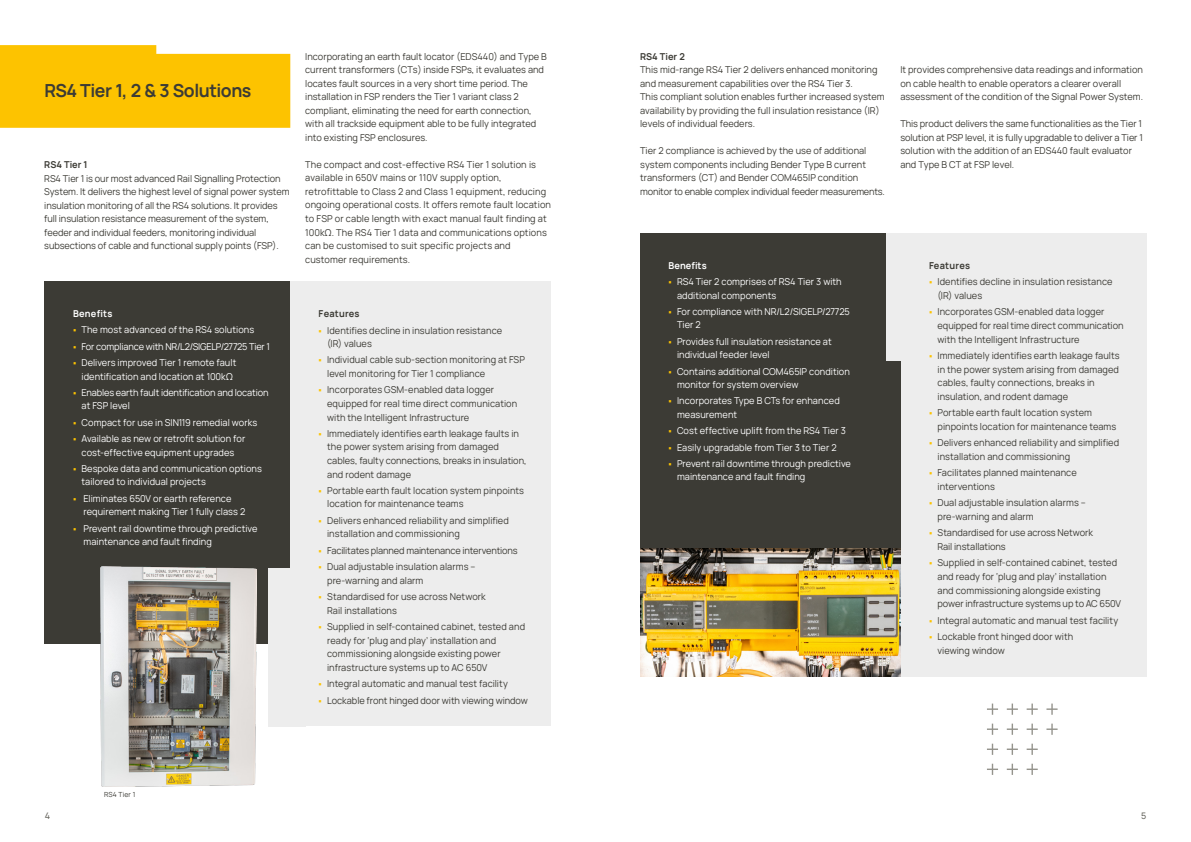
<style>
.page{position:relative;width:1191px;height:842px;background:#fff}
.page>*{position:absolute;margin:0;border:0;box-sizing:border-box;transform-origin:0 0}
.t1{font:700 18px "Manrope";letter-spacing:-.025em;color:#3c3b35}
.t2{font:9.6px/13.6px "Manrope";letter-spacing:.005em;color:#3c3b35;scale:.96 1}
.t3{font:700 9.6px "Manrope";letter-spacing:.025em;color:#3c3b35;scale:.96 1}
.t4{font:9.5px/13.5px "Manrope";color:#3c3b35}
.t5{font:9.5px/16.3px "Manrope";letter-spacing:.005em;color:#fff}
.t6{font:700 9.5px "Manrope";color:#3c3b35}
.t7{font:700 9.5px "Manrope";letter-spacing:.015em;color:#fff}
.t8{font:700 9.5px "Manrope";letter-spacing:.02em;color:#3c3b35}
.t9{font:500 9px "Manrope";color:#6a6962}
.t10{font:7px "Manrope";letter-spacing:.02em;color:#3c3b35}
</style>
<div class="page">
<div style="left:878px;top:361px;width:22px;height:188px;background:#3c3b35"></div>
<div style="left:885px;top:233px;width:23px;height:128px;background:#ededed"></div>
<div style="left:0;top:45px;width:290px;height:83px;background:#fdc300"></div>
<div style="left:640px;top:233px;width:245px;height:316px;background:#3c3b35"></div>
<div style="left:900px;top:233px;width:246px;height:443px;background:#ededed"></div>
<div style="left:290px;top:281px;width:261px;height:445px;background:#ededed"></div>
<div style="left:268px;top:567px;width:37px;height:159px;background:#ededed"></div>
<div style="left:45px;top:561px;width:223px;height:83px;background:#3c3b35"></div>
<div style="left:45px;top:281px;width:245px;height:287px;background:#3c3b35"></div>
<svg style="left:987px;top:703px;width:11px;height:12px"></svg>
<svg style="left:1026px;top:703px;width:11px;height:12px"></svg>
<svg style="left:1046px;top:703px;width:11px;height:12px"></svg>
<svg style="left:1006px;top:703px;width:12px;height:12px"></svg>
<svg style="left:1006px;top:724px;width:12px;height:11px"></svg>
<svg style="left:1026px;top:724px;width:11px;height:11px"></svg>
<svg style="left:1046px;top:724px;width:11px;height:11px"></svg>
<svg style="left:987px;top:724px;width:11px;height:11px"></svg>
<svg style="left:987px;top:744px;width:11px;height:11px"></svg>
<svg style="left:987px;top:764px;width:11px;height:11px"></svg>
<svg style="left:1026px;top:744px;width:11px;height:11px"></svg>
<svg style="left:1026px;top:764px;width:11px;height:11px"></svg>
<svg style="left:1006px;top:744px;width:12px;height:11px"></svg>
<svg style="left:1006px;top:764px;width:12px;height:11px"></svg>
<img style="left:640px;top:549px;width:260px;height:128px">
<img style="left:100px;top:567px;width:157px;height:219px">
<h1 class="t1" style="left:45px;top:78px;width:208px">RS4 Tier 1, 2 &amp; 3 Solutions</h1>
<p class="t6" style="left:44px;top:158px;width:45px">RS4 Tier 1</p>
<p class="t4" style="left:44px;top:171px;width:247px">RS4 Tier 1 is our most advanced Rail Signalling Protection System. It delivers the highest level of signal power system insulation monitoring of all the RS4 solutions. It provides full insulation resistance measurement of the system, feeder and individual feeders, monitoring individual subsections of cable and functional supply points (FSP).</p>
<p class="t4" style="left:305px;top:49px;width:243px">Incorporating an earth fault locator (EDS440) and Type B current transformers (CTs) inside FSPs, it evaluates and locates fault sources in a very short time period. The installation in FSP renders the Tier 1 variant class 2 compliant, eliminating the need for earth connection, with all trackside equipment able to be fully integrated into existing FSP enclosures.</p>
<p class="t4" style="left:305px;top:157px;width:247px">The compact and cost-effective RS4 Tier 1 solution is available in 650V mains or 110V supply option, retrofittable to Class 2 and Class 1 equipment, reducing ongoing operational costs. It offers remote fault location to FSP or cable length with exact manual fault finding at 100kΩ. The RS4 Tier 1 data and communications options can be customised to suit specific projects and customer requirements.</p>
<p class="t7" style="left:73px;top:307px;width:41px">Benefits</p>
<p class="t5" style="left:81px;top:321px;width:190px">The most advanced of the RS4 solutions<br>For compliance with NR/L2/SIGELP/27725 Tier 1<br>Delivers improved Tier 1 remote fault</p>
<p class="t5" style="left:81px;top:367px;width:188px">identification and location at 100kΩ<br>Enables earth fault identification and location</p>
<p class="t5" style="left:81px;top:397px;width:177px">at FSP level<br>Compact for use in SIN119 remedial works<br>Available as new or retrofit solution for</p>
<p class="t5" style="left:81px;top:443px;width:182px">cost-effective equipment upgrades<br>Bespoke data and communication options</p>
<p class="t5" style="left:81px;top:473px;width:151px">tailored to individual projects<br>Eliminates 650V or earth reference</p>
<p class="t5" style="left:84px;top:503px;width:175px">requirement making Tier 1 fully class 2<br>Prevent rail downtime through predictive</p>
<p class="t5" style="left:84px;top:533px;width:130px">maintenance and fault finding</p>
<p class="t8" style="left:319px;top:307px;width:42px">Features</p>
<p class="t4" style="left:327px;top:323px;width:176px">Identifies decline in insulation resistance (IR) values</p>
<p class="t4" style="left:327px;top:353px;width:199px">Individual cable sub-section monitoring at FSP level monitoring for Tier 1 compliance</p>
<p class="t4" style="left:327px;top:383px;width:192px">Incorporates GSM-enabled data logger equipped for real time direct communication with the Intelligent Infrastructure</p>
<p class="t4" style="left:327px;top:426px;width:201px">Immediately identifies earth leakage faults in the power system arising from damaged cables, faulty connections, breaks in insulation, and rodent damage</p>
<p class="t4" style="left:327px;top:483px;width:198px">Portable earth fault location system pinpoints location for maintenance teams</p>
<p class="t4" style="left:327px;top:513px;width:183px">Delivers enhanced reliability and simplified installation and commissioning</p>
<p class="t4" style="left:327px;top:542px;width:192px;line-height:16.4px">Facilitates planned maintenance interventions<br>Dual adjustable insulation alarms –</p>
<p class="t4" style="left:327px;top:572px;width:160px;line-height:16.4px">pre-warning and alarm<br>Standardised for use across Network</p>
<p class="t4" style="left:327px;top:602px;width:199px;line-height:16.4px">Rail installations<br>Supplied in self-contained cabinet, tested and</p>
<p class="t4" style="left:327px;top:633px;width:175px">ready for ‘plug and play’ installation and commissioning alongside existing power infrastructure systems up to AC 650V</p>
<p class="t4" style="left:327px;top:675px;width:202px;line-height:16.4px">Integral automatic and manual test facility<br>Lockable front hinged door with viewing window</p>
<p class="t9" style="left:45px;top:809px;width:7px">4</p>
<p class="t10" style="left:104px;top:789px;width:33px">RS4 Tier 1</p>
<p class="t6" style="left:640px;top:50px;width:46px">RS4 Tier 2</p>
<p class="t4" style="left:640px;top:63px;width:246px">This mid-range RS4 Tier 2 delivers enhanced monitoring and measurement capabilities over the RS4 Tier 3.<br>This compliant solution enables further increased system availability by providing the full insulation resistance (IR) levels of individual feeders.</p>
<p class="t4" style="left:640px;top:144px;width:246px">Tier 2 compliance is achieved by the use of additional system components including Bender Type B current transformers (CT) and Bender COM465IP condition monitor to enable complex individual feeder measurements.</p>
<p class="t4" style="left:900px;top:63px;width:244px">It provides comprehensive data readings and information on cable health to enable operators a clearer overall assessment of the condition of the Signal Power System.</p>
<p class="t4" style="left:900px;top:117px;width:244px">This product delivers the same functionalities as the Tier 1 solution at PSP level, it is fully upgradable to deliver a Tier 1 solution with the addition of an EDS440 fault evaluator and Type B CT at FSP level.</p>
<p class="t7" style="left:668px;top:259px;width:40px">Benefits</p>
<p class="t5" style="left:677px;top:274px;width:166px;line-height:13.5px">RS4 Tier 2 comprises of RS4 Tier 3 with additional components</p>
<p class="t5" style="left:677px;top:304px;width:174px;line-height:13.5px">For compliance with NR/L2/SIGELP/27725<br>Tier 2</p>
<p class="t5" style="left:677px;top:334px;width:156px;line-height:13.5px">Provides full insulation resistance at individual feeder level</p>
<p class="t5" style="left:677px;top:364px;width:174px;line-height:13.5px">Contains additional COM465IP condition monitor for system overview</p>
<p class="t5" style="left:677px;top:394px;width:164px;line-height:13.5px">Incorporates Type B CTs for enhanced measurement</p>
<p class="t5" style="left:677px;top:422px;width:175px">Cost effective uplift from the RS4 Tier 3<br>Easily upgradable from Tier 3 to Tier 2<br>Prevent rail downtime through predictive</p>
<p class="t5" style="left:677px;top:468px;width:130px">maintenance and fault finding</p>
<p class="t3" style="left:929px;top:259px;width:44px">Features</p>
<p class="t2" style="left:937px;top:275px;width:184px">Identifies decline in insulation resistance (IR) values</p>
<p class="t2" style="left:937px;top:305px;width:195px">Incorporates GSM-enabled data logger equipped for real time direct communication with the Intelligent Infrastructure</p>
<p class="t2" style="left:937px;top:348px;width:191px">Immediately identifies earth leakage faults in the power system arising from damaged cables, faulty connections, breaks in insulation, and rodent damage</p>
<p class="t2" style="left:937px;top:406px;width:188px">Portable earth fault location system pinpoints location for maintenance teams</p>
<p class="t2" style="left:937px;top:436px;width:191px">Delivers enhanced reliability and simplified installation and commissioning</p>
<p class="t2" style="left:937px;top:466px;width:147px">Facilitates planned maintenance interventions</p>
<p class="t2" style="left:937px;top:496px;width:156px">Dual adjustable insulation alarms – pre-warning and alarm</p>
<p class="t2" style="left:937px;top:526px;width:163px">Standardised for use across Network<br>Rail installations</p>
<p class="t2" style="left:937px;top:556px;width:192px">Supplied in self-contained cabinet, tested and ready for ‘plug and play’ installation and commissioning alongside existing power infrastructure systems up to AC 650V</p>
<p class="t2" style="left:937px;top:612px;width:190px;line-height:16.4px">Integral automatic and manual test facility<br>Lockable front hinged door with</p>
<p class="t2" style="left:937px;top:643px;width:72px">viewing window</p>
<p class="t9" style="left:1141px;top:809px;width:7px">5</p>
</div>
